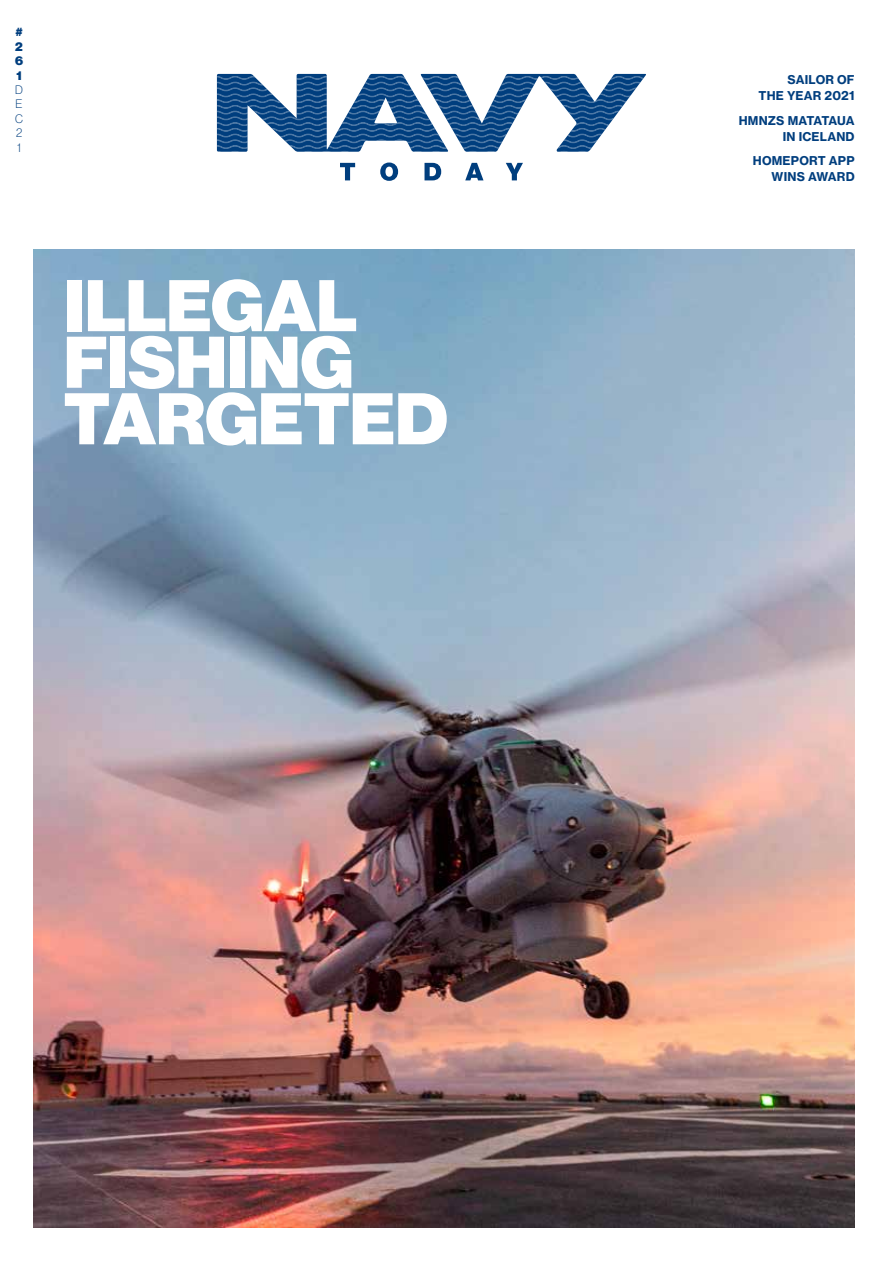
<style>
.page{position:relative;width:893px;height:1263px;background:#fff}
.page>*{position:absolute;margin:0;border:0;box-sizing:border-box;transform-origin:0 0}
.t1{font:900 71.4px/56.6px "Haas Grot Disp 95";color:#fff}
.t2{font:700 12px/15.9px "Haas Grot Text 75";letter-spacing:.015em;color:#003e7e;text-align:right}
.t3{font:100 12px/14.4px "Haas Grot Disp 35";color:#003e7e;text-align:justify}
.t4{font:900 12px/14.4px "Haas Grot Disp 95";color:#003e7e;text-align:justify}
</style>
<div class="page">
<svg style="left:217px;top:74px;width:429px;height:78px"></svg>
<svg style="left:340px;top:163px;width:183px;height:18px"></svg>
<img style="left:34px;top:249px;width:821px;height:978px">
<p class="t4" style="left:15px;top:25px;width:10px"># 2<br>6<br>1</p>
<p class="t3" style="left:15px;top:83px;width:9px">D E C 2<br>1</p>
<p class="t2" style="left:758px;top:72px;width:98px">SAILOR OF<br>THE YEAR 2021</p>
<p class="t2" style="left:739px;top:112px;width:117px">HMNZS MATATAUA<br>IN ICELAND</p>
<p class="t2" style="left:753px;top:153px;width:103px">HOMEPORT APP<br>WINS AWARD</p>
<h1 class="t1" style="left:64px;top:279px;width:385px">ILLEGAL<br>FISHING<br>TARGETED</h1>
</div>
